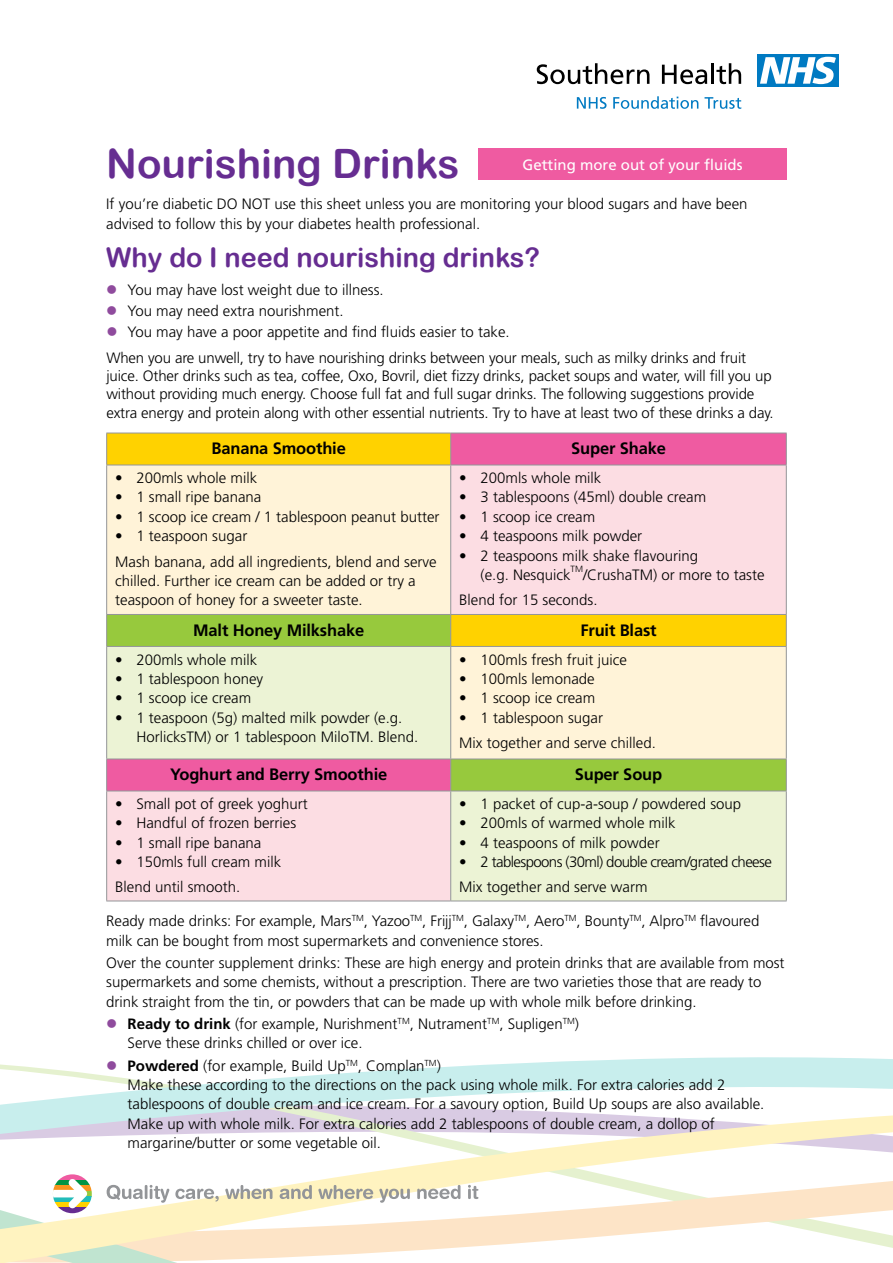
<style>
.page{position:relative;width:893px;height:1263px;background:#fff}
.page>*{position:absolute;margin:0;border:0;box-sizing:border-box;transform-origin:0 0}
.t1{font:40.5px "Arial Rounded MT Bold";color:#662d91}
.t2{font:27px "Arial Rounded MT Bold";color:#662d91}
.t3{font:700 16.5px "Frutiger";letter-spacing:-.01em;color:#000}
.t4{font:300 15px/19.4px "Frutiger";color:#000}
.t5{font:300 15px/25.3px "Frutiger";letter-spacing:-.04em;color:#000}
.t6{font:15px "Frutiger";color:#fff}
.t7{font:300 9px "Frutiger";color:#000}
.s1{color:#8f4b9d}
.s2{font-weight:700}
</style>
<div class="page">
<svg style="left:537px;top:63px;width:112px;height:21px"></svg>
<svg style="left:662px;top:65px;width:45px;height:19px"></svg>
<hr style="left:711px;top:63px;width:3px;height:21px;background:#000">
<svg style="left:716px;top:63px;width:25px;height:21px"></svg>
<div style="left:758px;top:54px;width:81px;height:33px;background:#007ac2"></div>
<svg style="left:760px;top:57px;width:76px;height:27px"></svg>
<svg style="left:577px;top:97px;width:29px;height:12px"></svg>
<svg style="left:613px;top:96px;width:85px;height:13px"></svg>
<svg style="left:704px;top:97px;width:37px;height:12px"></svg>
<svg style="left:0;top:1057px;width:893px;height:46px;fill:#c8eeed"></svg>
<svg style="left:0;top:1103px;width:893px;height:160px"></svg>
<svg style="left:107px;top:1185px;width:62px;height:18px"></svg>
<svg style="left:175px;top:1189px;width:44px;height:12px"></svg>
<svg style="left:225px;top:1185px;width:47px;height:14px"></svg>
<svg style="left:280px;top:1185px;width:32px;height:14px"></svg>
<svg style="left:318px;top:1185px;width:55px;height:14px"></svg>
<svg style="left:379px;top:1189px;width:31px;height:14px"></svg>
<svg style="left:417px;top:1185px;width:43px;height:14px"></svg>
<svg style="left:468px;top:1185px;width:10px;height:14px"></svg>
<svg style="left:53px;top:1174px;width:39px;height:6px"></svg>
<svg style="left:87px;top:1180px;width:5px;height:5px"></svg>
<div style="left:53px;top:1185px;width:39px;height:6px;background:#f7941e"></div>
<div style="left:53px;top:1191px;width:39px;height:5px;background:#97c93d"></div>
<div style="left:53px;top:1196px;width:39px;height:6px;background:#22bcb9"></div>
<svg style="left:87px;top:1202px;width:5px;height:6px"></svg>
<svg style="left:53px;top:1208px;width:39px;height:5px"></svg>
<svg style="left:53px;top:1178px;width:34px;height:30px"></svg>
<svg style="left:107px;top:434px;width:679px;height:31px;background:#f59750"></svg>
<svg style="left:107px;top:466px;width:679px;height:148px;background:#fde8dd"></svg>
<svg style="left:107px;top:615px;width:679px;height:31px;background:#cacd1f"></svg>
<svg style="left:107px;top:647px;width:679px;height:254px;background:#eee1cc"></svg>
<hr style="left:106px;top:433px;width:345px;height:1px;background:#939598">
<hr style="left:106px;top:433px;width:1px;height:32px;background:#939598">
<hr style="left:451px;top:433px;width:336px;height:1px;background:#939598">
<hr style="left:450px;top:433px;width:1px;height:32px;background:#939598">
<hr style="left:786px;top:433px;width:1px;height:32px;background:#939598">
<hr style="left:106px;top:465px;width:345px;height:1px;background:#939598">
<hr style="left:106px;top:465px;width:1px;height:149px;background:#939598">
<hr style="left:451px;top:465px;width:336px;height:1px;background:#939598">
<hr style="left:450px;top:465px;width:1px;height:149px;background:#939598">
<hr style="left:786px;top:465px;width:1px;height:149px;background:#939598">
<hr style="left:106px;top:614px;width:345px;height:1px;background:#939598">
<hr style="left:106px;top:615px;width:1px;height:31px;background:#939598">
<hr style="left:451px;top:614px;width:336px;height:1px;background:#939598">
<hr style="left:450px;top:615px;width:1px;height:31px;background:#939598">
<hr style="left:786px;top:615px;width:1px;height:31px;background:#939598">
<hr style="left:106px;top:646px;width:345px;height:1px;background:#939598">
<hr style="left:106px;top:647px;width:1px;height:112px;background:#939598">
<hr style="left:451px;top:646px;width:336px;height:1px;background:#939598">
<hr style="left:450px;top:647px;width:1px;height:112px;background:#939598">
<hr style="left:786px;top:647px;width:1px;height:112px;background:#939598">
<hr style="left:106px;top:759px;width:345px;height:1px;background:#939598">
<hr style="left:106px;top:759px;width:1px;height:32px;background:#939598">
<hr style="left:451px;top:759px;width:336px;height:1px;background:#939598">
<hr style="left:450px;top:759px;width:1px;height:32px;background:#939598">
<hr style="left:786px;top:759px;width:1px;height:32px;background:#939598">
<hr style="left:106px;top:791px;width:345px;height:1px;background:#939598">
<hr style="left:106px;top:791px;width:1px;height:110px;background:#939598">
<hr style="left:451px;top:791px;width:336px;height:1px;background:#939598">
<hr style="left:450px;top:791px;width:1px;height:110px;background:#939598">
<hr style="left:786px;top:791px;width:1px;height:110px;background:#939598">
<hr style="left:106px;top:901px;width:345px;height:1px;background:#939598">
<hr style="left:451px;top:901px;width:336px;height:1px;background:#939598">
<div style="left:478px;top:149px;width:309px;height:31px;background:#ef5ba1"></div>
<h1 class="t1" style="left:106px;top:140px;width:354px">Nourishing Drinks</h1>
<p class="t4" style="left:106px;top:194px;width:643px">If you’re diabetic DO NOT use this sheet unless you are monitoring your blood sugars and have been advised to follow this by your diabetes health professional.</p>
<h2 class="t2" style="left:106px;top:242px;width:435px">Why do I need nourishing drinks?</h2>
<p class="t4" style="left:106px;top:281px;width:279px"><span class="s1">●</span> You may have lost weight due to illness.</p>
<p class="t4" style="left:106px;top:302px;width:239px"><span class="s1">●</span> You may need extra nourishment.</p>
<p class="t4" style="left:106px;top:320px;width:641px;line-height:25.3px"><span class="s1">●</span> You may have a poor appetite and find fluids easier to take.<br>When you are unwell, try to have nourishing drinks between your meals, such as milky drinks and fruit</p>
<p class="t4" style="left:106px;top:367px;width:667px;line-height:18px">juice. Other drinks such as tea, coffee, Oxo, Bovril, diet fizzy drinks, packet soups and water, will fill you up without providing much energy. Choose full fat and full sugar drinks. The following suggestions provide</p>
<p class="t4" style="left:106px;top:403px;width:669px">extra energy and protein along with other essential nutrients. Try to have at least two of these drinks a day.</p>
<p class="t3" style="left:212px;top:439px;width:136px">Banana Smoothie</p>
<p class="t3" style="left:571px;top:439px;width:96px">Super Shake</p>
<p class="t4" style="left:115px;top:468px;width:144px">• 200mls whole milk</p>
<p class="t4" style="left:115px;top:488px;width:148px">• 1 small ripe banana</p>
<p class="t4" style="left:115px;top:507px;width:326px">• 1 scoop ice cream / 1 tablespoon peanut butter</p>
<p class="t4" style="left:115px;top:523px;width:323px;line-height:25.3px">• 1 teaspoon sugar<br>Mash banana, add all ingredients, blend and serve</p>
<p class="t4" style="left:115px;top:571px;width:302px">chilled. Further ice cream can be added or try a teaspoon of honey for a sweeter taste.</p>
<p class="t6" style="left:523px;top:156px;width:222px">Getting more out of your fluids</p>
<p class="t4" style="left:459px;top:468px;width:144px">• 200mls whole milk</p>
<p class="t4" style="left:459px;top:488px;width:248px">• 3 tablespoons (45ml) double cream</p>
<p class="t4" style="left:459px;top:507px;width:137px">• 1 scoop ice cream</p>
<p class="t4" style="left:459px;top:526px;width:184px">• 4 teaspoons milk powder</p>
<p class="t4" style="left:480px;top:546px;width:219px;text-indent:-21px">• 2 teaspoons milk shake flavouring (e.g. Nesquick</p>
<p class="t7" style="left:571px;top:564px;width:14px">TM</p>
<p class="t4" style="left:459px;top:562px;width:307px;line-height:25.3px;text-indent:124px">/CrushaTM) or more to taste<br>Blend for 15 seconds.</p>
<p class="t3" style="left:193px;top:620px;width:173px">Malt Honey Milkshake</p>
<p class="t3" style="left:580px;top:620px;width:78px">Fruit Blast</p>
<p class="t4" style="left:115px;top:650px;width:144px">• 200mls whole milk</p>
<p class="t4" style="left:115px;top:669px;width:149px">• 1 tablespoon honey</p>
<p class="t4" style="left:115px;top:688px;width:137px">• 1 scoop ice cream</p>
<p class="t4" style="left:136px;top:708px;width:283px;text-indent:-21px">• 1 teaspoon (5g) malted milk powder (e.g.<br>HorlicksTM) or 1 tablespoon MiloTM. Blend.</p>
<p class="t4" style="left:459px;top:650px;width:169px">• 100mls fresh fruit juice</p>
<p class="t4" style="left:459px;top:669px;width:137px">• 100mls lemonade</p>
<p class="t4" style="left:459px;top:688px;width:137px">• 1 scoop ice cream</p>
<p class="t4" style="left:459px;top:705px;width:198px;line-height:25.3px">• 1 tablespoon sugar<br>Mix together and serve chilled.</p>
<p class="t3" style="left:170px;top:765px;width:219px">Yoghurt and Berry Smoothie</p>
<p class="t3" style="left:575px;top:765px;width:89px">Super Soup</p>
<p class="t4" style="left:115px;top:794px;width:194px">• Small pot of greek yoghurt</p>
<p class="t4" style="left:115px;top:813px;width:183px">• Handful of frozen berries</p>
<p class="t4" style="left:115px;top:833px;width:148px">• 1 small ripe banana</p>
<p class="t4" style="left:115px;top:849px;width:167px;line-height:25.3px">• 150mls full cream milk<br>Blend until smooth.</p>
<p class="t4" style="left:459px;top:794px;width:283px">• 1 packet of cup-a-soup / powdered soup</p>
<p class="t4" style="left:459px;top:813px;width:218px">• 200mls of warmed whole milk</p>
<p class="t4" style="left:459px;top:833px;width:202px">• 4 teaspoons of milk powder</p>
<p class="t5" style="left:459px;top:849px;width:314px">• 2 tablespoons (30ml) double cream/grated cheese<br>Mix together and serve warm</p>
<p class="t4" style="left:106px;top:911px;width:655px">Ready made drinks: For example, Mars<sup>TM</sup>, Yazoo<sup>TM</sup>, Frijj<sup>TM</sup>, Galaxy<sup>TM</sup>, Aero<sup>TM</sup>, Bounty<sup>TM</sup>, Alpro<sup>TM</sup> flavoured milk can be bought from most supermarkets and convenience stores.</p>
<p class="t4" style="left:106px;top:953px;width:680px">Over the counter supplement drinks: These are high energy and protein drinks that are available from most supermarkets and some chemists, without a prescription. There are two varieties those that are ready to drink straight from the tin, or powders that can be made up with whole milk before drinking.</p>
<p class="t4" style="left:128px;top:1014px;width:453px;text-indent:-21px"><span class="s1">●</span> <span class="s2">Ready to drink</span> (for example, Nurishment<sup>TM</sup>, Nutrament<sup>TM</sup>, Supligen<sup>TM</sup>)<br>Serve these drinks chilled or over ice.</p>
<p class="t4" style="left:128px;top:1056px;width:638px;text-indent:-21px"><span class="s1">●</span> <span class="s2">Powdered</span> (for example, Build Up<sup>TM</sup>, Complan<sup>TM</sup>)<br>Make these according to the directions on the pack using whole milk. For extra calories add 2 tablespoons of double cream and ice cream. For a savoury option, Build Up soups are also available.<br>Make up with whole milk. For extra calories add 2 tablespoons of double cream, a dollop of margarine/butter or some vegetable oil.</p>
</div>
